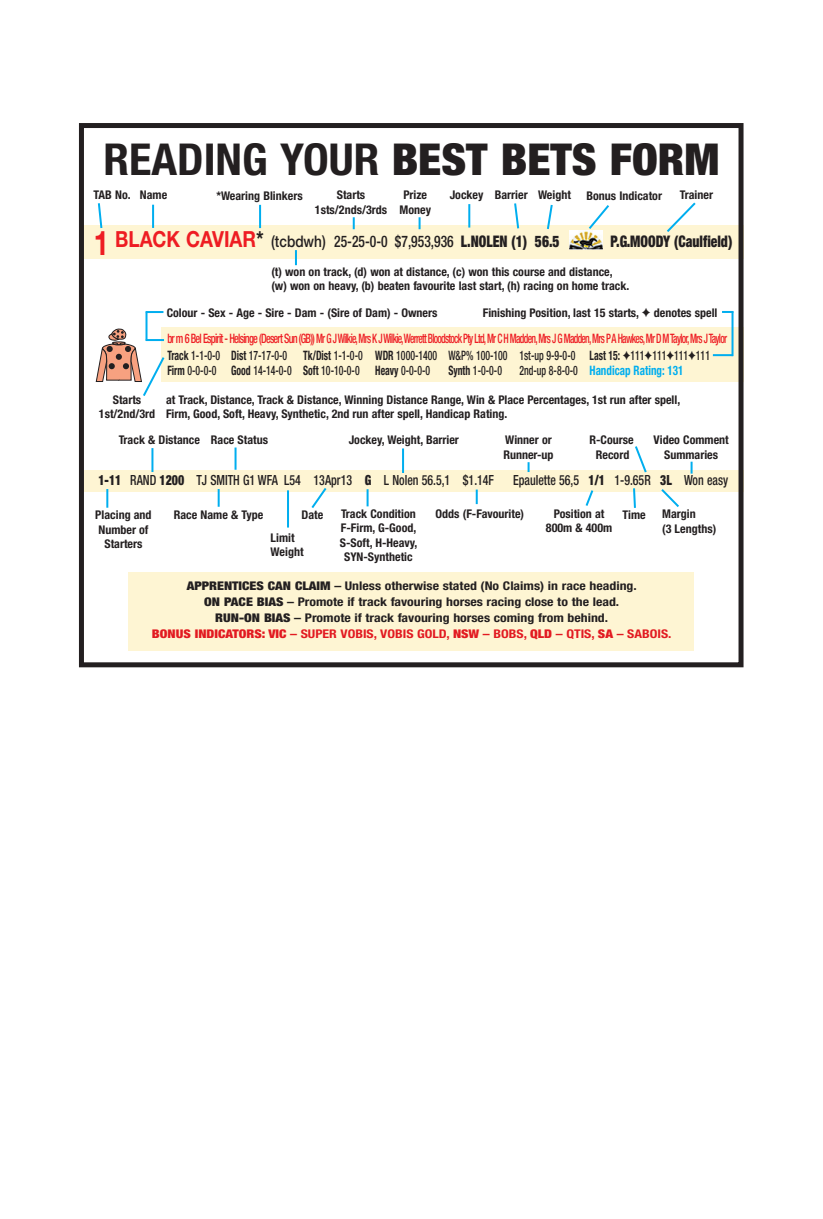
<style>
.page{position:relative;width:823px;height:1219px;background:#fff}
.page>*{position:absolute;margin:0;border:0;box-sizing:border-box;transform-origin:0 0}
.t1{font:900 condensed 44px "Helvetica Neue LT Std";color:#231f20;scale:1.05 1}
.t2{font:500 condensed 16px "Helvetica Neue LT Std";color:#231f20;scale:.85 1}
.t3{font:900 condensed 16px "Helvetica Neue LT Std";color:#231f20;scale:.85 1}
.t4{font:500 condensed 14px "Helvetica Neue LT Std";color:#231f20;scale:.85 1}
.t5{font:500 condensed 13px/17px "Helvetica Neue LT Std";letter-spacing:-.075em;color:#ee1d23;scale:.79 1}
.t6{font:500 condensed 13px "Helvetica Neue LT Std";color:#231f20;scale:.75 1}
.t7{font:700 condensed 13px "Helvetica Neue LT Std";color:#00aeef;scale:.85 1}
.t8{font:700 condensed 12px/14.4px "Helvetica Neue LT Std";color:#231f20;text-align:center}
.t9{font:700 condensed 12px/16px "Helvetica Neue LT Std";color:#231f20;text-align:center;scale:1.15 1}
.s1{font-weight:700}
.s2{font-weight:700;font-stretch:normal;font-size:34px;color:#ee1d23}
.s3{font-weight:700;font-stretch:normal;font-size:22.2px;color:#ee1d23}
.s4{font-weight:700;font-stretch:normal;font-size:22.2px}
.s5{font-stretch:normal}
.s6{font-weight:900}
.s7{font-weight:700;color:#231f20}
.s8{color:#231f20}
.s9{font-weight:500;color:#231f20}
.s10{font-weight:900;color:#e21a21}
.s11{color:#e21a21}
</style>
<div class="page">
<div style="left:161px;top:327px;width:582px;height:54px;background:#fef5d3"></div>
<div style="left:79px;top:470px;width:664px;height:21px;background:#fef5d3"></div>
<div style="left:128px;top:572px;width:565px;height:78px;background:#fef5d3"></div>
<div style="left:79px;top:226px;width:664px;height:33px;background:#fef5d3"></div>
<svg style="left:106px;top:489px;width:2px;height:19px"></svg>
<hr style="left:151px;top:448px;width:2px;height:24px;background:#00aeef">
<svg style="left:217px;top:489px;width:2px;height:18px"></svg>
<hr style="left:234px;top:447px;width:2px;height:23px;background:#00aeef">
<svg style="left:309px;top:488px;width:19px;height:20px"></svg>
<hr style="left:287px;top:490px;width:2px;height:38px;background:#00aeef">
<svg style="left:366px;top:489px;width:2px;height:17px"></svg>
<svg style="left:475px;top:490px;width:2px;height:14px"></svg>
<hr style="left:402px;top:448px;width:2px;height:25px;background:#00aeef">
<svg style="left:527px;top:462px;width:2px;height:10px"></svg>
<svg style="left:583px;top:490px;width:11px;height:16px"></svg>
<svg style="left:631px;top:488px;width:5px;height:20px"></svg>
<svg style="left:635px;top:446px;width:12px;height:27px"></svg>
<svg style="left:690px;top:462px;width:2px;height:12px"></svg>
<svg style="left:658px;top:489px;width:22px;height:18px"></svg>
<hr style="left:145px;top:311px;width:2px;height:30px;background:#00aeef">
<svg style="left:147px;top:311px;width:16px;height:2px"></svg>
<hr style="left:731px;top:311px;width:2px;height:45px;background:#00aeef">
<svg style="left:722px;top:311px;width:9px;height:2px"></svg>
<svg style="left:97px;top:203px;width:6px;height:25px"></svg>
<hr style="left:152px;top:205px;width:2px;height:23px;background:#00aeef">
<svg style="left:352px;top:217px;width:2px;height:12px"></svg>
<svg style="left:418px;top:217px;width:2px;height:12px"></svg>
<hr style="left:468px;top:204px;width:2px;height:24px;background:#00aeef">
<svg style="left:512px;top:203px;width:8px;height:26px"></svg>
<svg style="left:545px;top:204px;width:8px;height:25px"></svg>
<svg style="left:664px;top:202px;width:33px;height:30px"></svg>
<svg style="left:295px;top:250px;width:2px;height:15px"></svg>
<svg style="left:95px;top:325px;width:71px;height:71px"></svg>
<svg style="left:586px;top:205px;width:25px;height:26px"></svg>
<hr style="left:259px;top:205px;width:2px;height:23px;background:#00aeef">
<img style="left:569px;top:230px;width:33px;height:19px">
<hr style="left:712px;top:354px;width:20px;height:2px;background:#00aeef">
<div style="left:79px;top:123px;width:664px;height:544px;border:5px solid #231f20"></div>
<h1 class="t1" style="left:103px;top:132px;width:588px"><span class="s1">READING YOUR</span> BEST BETS FORM</h1>
<p class="t8" style="left:140px;top:188px;width:29px">Name</p>
<p class="t8" style="left:315px;top:188px;width:74px">Starts<br>1sts/2nds/3rds</p>
<p class="t8" style="left:399px;top:188px;width:33px">Prize<br>Money</p>
<p class="t8" style="left:449px;top:188px;width:123px">Jockey Barrier Weight</p>
<p class="t8" style="left:679px;top:188px;width:35px">Trainer</p>
<p class="t8" style="left:93px;top:188px;width:39px">TAB No.</p>
<p class="t8" style="left:216px;top:188px;width:88px">*Wearing Blinkers</p>
<p class="t8" style="left:586px;top:188px;width:77px">Bonus Indicator</p>
<h2 class="t2" style="left:94px;top:231px;width:549px"><span class="s2">1</span> <span class="s3">BLACK CAVIAR</span><span class="s4">*</span> <span class="s5">(tcbdwh)</span> 25-25-0-0 $7,953,936 <span class="s6">L.NOLEN (1) 56.5</span></h2>
<h2 class="t3" style="left:610px;top:231px;width:145px">P.G.MOODY (Caulfield)</h2>
<p class="t8" style="left:271px;top:264px;width:359px;text-align:left">(t) won on track, (d) won at distance, (c) won this course and distance, (w) won on heavy, (b) beaten favourite last start, (h) racing on home track.</p>
<p class="t8" style="left:167px;top:305px;width:272px">Colour - Sex - Age - Sire - Dam - (Sire of Dam) - Owners</p>
<p class="t8" style="left:482px;top:305px;width:236px">Finishing Position, last 15 starts, ✦ denotes spell</p>
<p class="t5" style="left:167px;top:329px;width:709px">br m 6 Bel Espirit - Helsinge (Desert Sun (GB)) Mr G J Wilkie, Mrs K J Wilkie,Werrett Bloodstock Pty Ltd, Mr C H Madden, Mrs J G Madden, Mrs P A Hawkes, Mr D M Taylor, Mrs J Taylor<br><span class="s7">Track</span> <span class="s8">1-1-0-0</span> <span class="s7">Dist</span> <span class="s8">17-17-0-0</span> <span class="s7">Tk/Dist</span> <span class="s8">1-1-0-0</span> <span class="s7">WDR</span> <span class="s8">1000-1400 W&amp;P% 100-100 1st-up 9-9-0-0</span> <span class="s7">Last 15:</span> <span class="s8">✦111✦111✦111✦111</span></p>
<p class="t6" style="left:167px;top:362px;width:352px"><span class="s1">Firm</span> 0-0-0-0 <span class="s1">Good</span> 14-14-0-0 <span class="s1">Soft</span> 10-10-0-0 <span class="s1">Heavy</span> 0-0-0-0</p>
<p class="t6" style="left:448px;top:362px;width:73px"><span class="s1">Synth</span> 1-0-0-0</p>
<p class="t7" style="left:519px;top:362px;width:194px"><span class="s9">2nd-up 8-8-0-0</span> Handicap Rating: 131</p>
<p class="t8" style="left:99px;top:392px;width:58px">Starts<br>1st/2nd/3rd</p>
<p class="t8" style="left:166px;top:392px;width:515px;text-align:left">at Track, Distance, Track &amp; Distance, Winning Distance Range, Win &amp; Place Percentages, 1st run after spell,<br>Firm, Good, Soft, Heavy, Synthetic, 2nd run after spell, Handicap Rating.</p>
<p class="t8" style="left:119px;top:433px;width:151px">Track &amp; Distance Race Status</p>
<p class="t8" style="left:348px;top:433px;width:112px">Jockey, Weight, Barrier</p>
<p class="t8" style="left:503px;top:433px;width:52px;text-align:left">Winner or<br>Runner-up</p>
<p class="t8" style="left:589px;top:433px;width:46px">R-Course<br>Record</p>
<p class="t8" style="left:653px;top:433px;width:77px">Video Comment<br>Summaries</p>
<p class="t4" style="left:98px;top:472px;width:467px"><span class="s6">1-11</span> RAND <span class="s6">1200</span> TJ SMITH G1 WFA L54 13Apr13 <span class="s6">G</span> L Nolen 56.5,1 $1.14F</p>
<p class="t4" style="left:512px;top:472px;width:254px">Epaulette 56,5 <span class="s6">1/1</span> 1-9.65R <span class="s6">3L</span> Won easy</p>
<p class="t8" style="left:95px;top:508px;width:58px">Placing and<br>Number of<br>Starters</p>
<p class="t8" style="left:174px;top:507px;width:91px">Race Name &amp; Type</p>
<p class="t8" style="left:301px;top:508px;width:23px">Date</p>
<p class="t8" style="left:270px;top:530px;width:34px;text-align:left">Limit<br>Weight</p>
<p class="t8" style="left:435px;top:506px;width:90px">Odds (F-Favourite)</p>
<p class="t8" style="left:661px;top:507px;width:56px;text-align:left">Margin<br>(3 Lengths)</p>
<p class="t8" style="left:545px;top:506px;width:68px">Position at<br>800m &amp; 400m</p>
<p class="t8" style="left:341px;top:506px;width:76px">Track Condition</p>
<p class="t8" style="left:622px;top:507px;width:25px">Time</p>
<p class="t8" style="left:340px;top:521px;width:79px">F-Firm, G-Good,<br>S-Soft, H-Heavy,<br>SYN-Synthetic</p>
<p class="t9" style="left:152px;top:578px;width:453px"><span class="s6">APPRENTICES CAN CLAIM</span> – Unless otherwise stated (No Claims) in race heading.<br><span class="s6">ON PACE BIAS</span> – Promote if track favouring horses racing close to the lead.<br><span class="s6">RUN-ON BIAS</span> – Promote if track favouring horses coming from behind.<br><span class="s10">BONUS INDICATORS: VIC</span> <span class="s11">– SUPER VOBIS, VOBIS GOLD,</span> <span class="s10">NSW</span> <span class="s11">– BOBS,</span> <span class="s10">QLD</span> <span class="s11">– QTIS,</span> <span class="s10">SA</span> <span class="s11">– SABOIS.</span></p>
</div>
